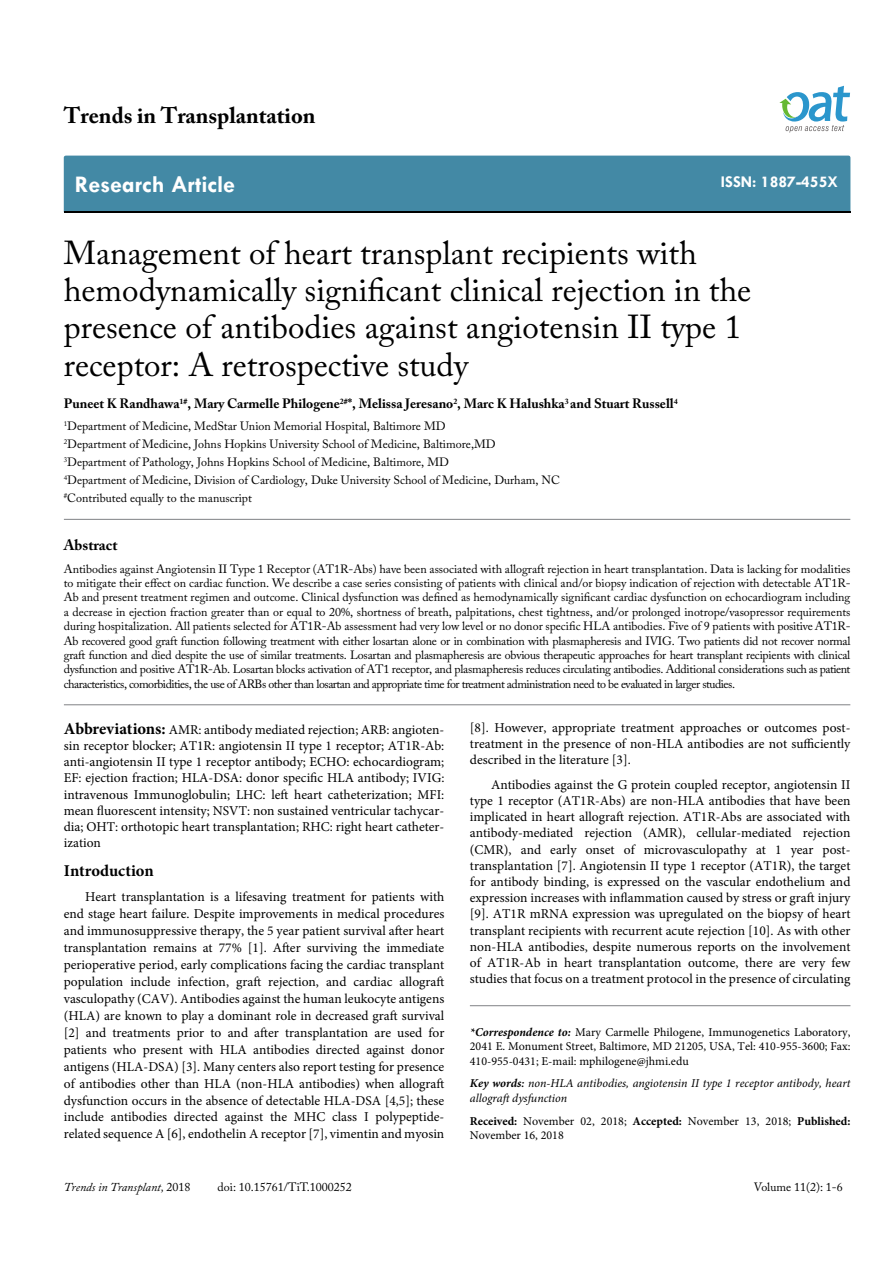
<style>
.page{position:relative;width:893px;height:1263px;background:#fff}
.page>*{position:absolute;margin:0;border:0;box-sizing:border-box;transform-origin:0 0}
.t1{font:33px/37.5px "Adobe Caslon Pro";color:#000}
.t2{font:700 24px "Tw Cen";color:#fff}
.t3{font:700 22.5px "Adobe Caslon Pro";color:#000}
.t4{font:700 16.5px "Tw Cen";color:#fff}
.t5{font:700 16.5px "Minion Pro";letter-spacing:-.005em;color:#000}
.t6{font:700 15px "Adobe Caslon Pro";color:#000}
.t7{font:13.5px/16.2px "Minion Pro";color:#000;text-align:justify}
.t8{font:700 13.5px "Adobe Caslon Pro";color:#000}
.t9{font:12px/14.4px "Adobe Caslon Pro";color:#000}
.t10{font:12px/14.4px "Minion Pro";color:#000;text-align:justify}
.t11{font:italic 12px/14.4px "Minion Pro";color:#000}
.t12{font:italic 12px "Adobe Caslon Pro";color:#000}
.s1{font-weight:700;font-size:16.5px}
.s2{font-weight:700;font-style:italic}
.s3{font-weight:700}
.s4{font-weight:600}
.s5{font-style:normal}
</style>
<div class="page">
<div style="left:64px;top:156px;width:786px;height:56px;background:#4389a5"></div>
<svg style="left:779px;top:86px;width:71px;height:47px"></svg>
<hr style="left:64px;top:704px;width:786px;height:1px;background:#808285">
<hr style="left:64px;top:519px;width:786px;height:1px;background:#808285">
<hr style="left:470px;top:1005px;width:380px;height:1px;background:#808285">
<h3 class="t3" style="left:64px;top:102px;width:253px">Trends in Transplantation</h3>
<h2 class="t2" style="left:75px;top:170px;width:162px">Research Article</h2>
<p class="t4" style="left:721px;top:172px;width:119px">ISSN: 1887-455X</p>
<h1 class="t1" style="left:64px;top:233px;width:689px">Management of heart transplant recipients with hemodynamically significant clinical rejection in the presence of antibodies against angiotensin II type 1 receptor: A retrospective study</h1>
<p class="t8" style="left:64px;top:395px;width:615px">Puneet K Randhawa<sup>1#</sup>, Mary Carmelle Philogene<sup>2#</sup>*, Melissa Jeresano<sup>2</sup>, Marc K Halushka<sup>3</sup> and Stuart Russell<sup>4</sup></p>
<p class="t9" style="left:64px;top:417px;width:498px;line-height:18px"><sup>1</sup>Department of Medicine, MedStar Union Memorial Hospital, Baltimore MD<br><sup>2</sup>Department of Medicine, Johns Hopkins University School of Medicine, Baltimore,MD <sup>3</sup>Department of Pathology, Johns Hopkins School of Medicine, Baltimore, MD<br><sup>4</sup>Department of Medicine, Division of Cardiology, Duke University School of Medicine, Durham, NC <sup>#</sup>Contributed equally to the manuscript</p>
<p class="t6" style="left:64px;top:536px;width:55px">Abstract</p>
<p class="t9" style="left:64px;top:561px;width:788px;text-align:justify">Antibodies against Angiotensin II Type 1 Receptor (AT1R-Abs) have been associated with allograft rejection in heart transplantation. Data is lacking for modalities to mitigate their effect on cardiac function. We describe a case series consisting of patients with clinical and/or biopsy indication of rejection with detectable AT1R-Ab and present treatment regimen and outcome. Clinical dysfunction was defined as hemodynamically significant cardiac dysfunction on echocardiogram including a decrease in ejection fraction greater than or equal to 20%, shortness of breath, palpitations, chest tightness, and/or prolonged inotrope/vasopressor requirements during hospitalization. All patients selected for AT1R-Ab assessment had very low level or no donor specific HLA antibodies. Five of 9 patients with positive AT1R-Ab recovered good graft function following treatment with either losartan alone or in combination with plasmapheresis and IVIG. Two patients did not recover normal graft function and died despite the use of similar treatments. Losartan and plasmapheresis are obvious therapeutic approaches for heart transplant recipients with clinical dysfunction and positive AT1R-Ab. Losartan blocks activation of AT1 receptor, and plasmapheresis reduces circulating antibodies. Additional considerations such as patient characteristics, comorbidities, the use of ARBs other than losartan and appropriate time for treatment administration need to be evaluated in larger studies.</p>
<p class="t7" style="left:64px;top:721px;width:382px"><span class="s1">Abbreviations:</span> AMR: antibody mediated rejection; ARB: angioten&shy;sin receptor blocker; AT1R: angiotensin II type 1 receptor; AT1R-Ab: anti-angiotensin II type 1 receptor antibody; ECHO: echocardiogram; EF: ejection fraction; HLA-DSA: donor specific HLA antibody; IVIG: intravenous Immunoglobulin; LHC: left heart catheterization; MFI: mean fluorescent intensity; NSVT: non sustained ventricular tachycar&shy;dia; OHT: orthotopic heart transplantation; RHC: right heart catheter&shy;ization</p>
<p class="t5" style="left:64px;top:859px;width:91px">Introduction</p>
<p class="t7" style="left:64px;top:888px;width:382px;line-height:17px;text-indent:21px">Heart transplantation is a lifesaving treatment for patients with end stage heart failure. Despite improvements in medical procedures and immunosuppressive therapy, the 5 year patient survival after heart transplantation remains at 77% [1]. After surviving the immediate perioperative period, early complications facing the cardiac transplant population include infection, graft rejection, and cardiac allograft vasculopathy (CAV). Antibodies against the human leukocyte antigens (HLA) are known to play a dominant role in decreased graft survival [2] and treatments prior to and after transplantation are used for patients who present with HLA antibodies directed against donor antigens (HLA-DSA) [3]. Many centers also report testing for presence of antibodies other than HLA (non-HLA antibodies) when allograft dysfunction occurs in the absence of detectable HLA-DSA [4,5]; these include antibodies directed against the MHC class I polypeptide&shy;related sequence A [6], endothelin A receptor [7], vimentin and myosin</p>
<p class="t7" style="left:470px;top:719px;width:382px">[8]. However, appropriate treatment approaches or outcomes post&shy;treatment in the presence of non-HLA antibodies are not sufficiently described in the literature [3].</p>
<p class="t7" style="left:470px;top:776px;width:382px;text-indent:21px">Antibodies against the G protein coupled receptor, angiotensin II type 1 receptor (AT1R-Abs) are non-HLA antibodies that have been implicated in heart allograft rejection. AT1R-Abs are associated with antibody-mediated rejection (AMR), cellular-mediated rejection (CMR), and early onset of microvasculopathy at 1 year post&shy;transplantation [7]. Angiotensin II type 1 receptor (AT1R), the target for antibody binding, is expressed on the vascular endothelium and expression increases with inflammation caused by stress or graft injury [9]. AT1R mRNA expression was upregulated on the biopsy of heart transplant recipients with recurrent acute rejection [10]. As with other non-HLA antibodies, despite numerous reports on the involvement of AT1R-Ab in heart transplantation outcome, there are very few studies that focus on a treatment protocol in the presence of circulating</p>
<p class="t10" style="left:470px;top:1025px;width:382px"><span class="s2">*Correspondence to:</span> Mary Carmelle Philogene, Immunogenetics Laboratory, 2041 E. Monument Street, Baltimore, MD 21205, USA, Tel: 410-955-3600; Fax:<br>410-955-0431; E-mail: mphilogene@jhmi.edu</p>
<p class="t11" style="left:470px;top:1076px;width:382px"><span class="s3">Key words</span><span class="s4">:</span> non-HLA antibodies, angiotensin II type 1 receptor antibody, heart allograft dysfunction</p>
<p class="t10" style="left:470px;top:1114px;width:382px"><span class="s3">Received:</span> November 02, 2018; <span class="s3">Accepted:</span> November 13, 2018; <span class="s3">Published:<br></span>November 16, 2018</p>
<p class="t12" style="left:64px;top:1180px;width:128px">Trends in Transplant, <span class="s5">2018</span></p>
<p class="t9" style="left:218px;top:1180px;width:136px">doi: 10.15761/TiT.1000252</p>
<p class="t9" style="left:754px;top:1180px;width:90px">Volume 11(2): 1-6</p>
</div>
